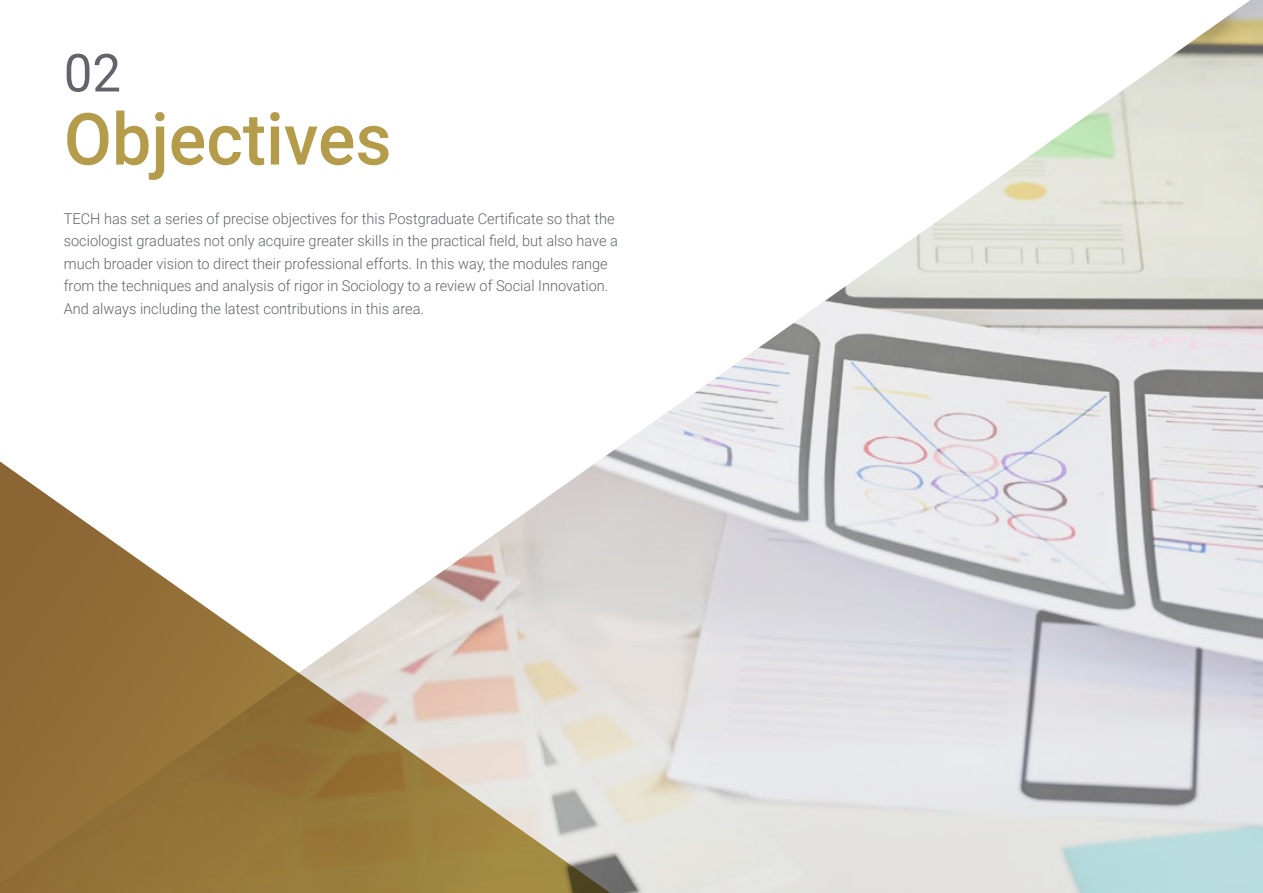
<style>
.page{position:relative;width:1263px;height:893px;background:#fff}
.page>*{position:absolute;margin:0;border:0;box-sizing:border-box;transform-origin:0 0}
.t1{font:500 72px "Roboto";color:#b49c4b}
.t2{font:52.5px "Roboto";color:#61646a}
.t3{font:300 15px/22.5px "Roboto";color:#61646a}
</style>
<div class="page">
<img style="left:620px;top:0;width:643px;height:893px">
<svg style="left:0;top:446px;width:640px;height:447px"></svg>
<h2 class="t2" style="left:64px;top:36px;width:59px">02</h2>
<h1 class="t1" style="left:64px;top:89px;width:329px">Objectives</h1>
<p class="t3" style="left:64px;top:207px;width:556px">TECH has set a series of precise objectives for this Postgraduate Certificate so that the sociologist graduates not only acquire greater skills in the practical field, but also have a much broader vision to direct their professional efforts. In this way, the modules range from the techniques and analysis of rigor in Sociology to a review of Social Innovation.<br>And always including the latest contributions in this area.</p>
</div>
